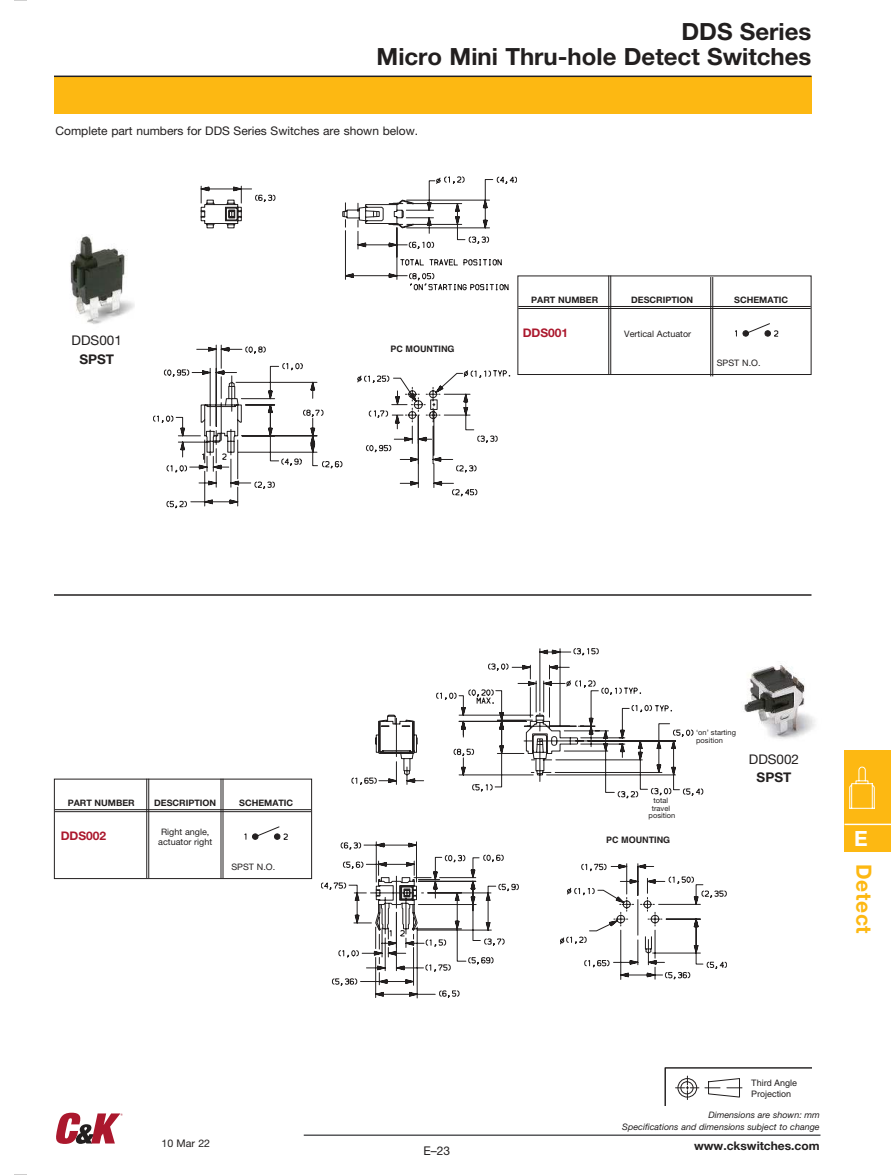
<style>
.page{position:relative;width:891px;height:1175px;background:#fff}
.page>*{position:absolute;margin:0;border:0;box-sizing:border-box;transform-origin:0 0}
.t1{font:700 23.7px/25.2px "Helvetica Neue LT Std";color:#221f1f;text-align:right}
.t2{font:700 21px "Helvetica Neue";letter-spacing:.03em;color:#fdb812}
.t3{font:700 21px "Helvetica Neue";color:#fff}
.t4{font:13.35px "Helvetica Neue LT Std";color:#221f1f}
.t5{font:700 13.35px "Helvetica Neue LT Std";color:#221f1f}
.t6{font:12px "Helvetica Neue LT Std";color:#221f1f}
.t7{font:11.85px "Helvetica Neue LT Std";color:#221f1f}
.t8{font:700 11.85px "Helvetica Neue LT Std";color:#221f1f}
.t9{font:700 11.85px "Helvetica Neue LT Std";color:#ab182d}
.t10{font:10.5px "Helvetica Neue LT Std";color:#221f1f}
.t11{font:italic 8.85px/11.9px "Helvetica Neue LT Std";color:#221f1f;text-align:right}
.t12{font:700 8.85px "Helvetica Neue LT Std";color:#221f1f}
.t13{font:8.85px/10.4px "Helvetica Neue LT Std";color:#221f1f;text-align:center}
.t14{font:700 8.85px "Helvetica";color:#221f1f}
.t15{font:8.85px/10.6px "Helvetica";color:#221f1f}
.t16{font:7.35px/7.4px "Helvetica Neue";color:#221f1f}
</style>
<div class="page">
<div style="left:845px;top:750px;width:46px;height:102px;background:#fdb812"></div>
<hr style="left:845px;top:823px;width:46px;height:2px;background:#fff">
<svg style="left:849px;top:766px;width:26px;height:43px"></svg>
<hr style="left:304px;top:1134px;width:517px;height:1px;background:#57585a">
<svg style="left:56px;top:1112px;width:67px;height:31px"></svg>
<svg style="left:14px;top:1174px;width:13px;height:1px"></svg>
<svg style="left:14px;top:0;width:13px;height:1px"></svg>
<img style="left:70px;top:236px;width:64px;height:88px">
<svg style="left:153px;top:176px;width:364px;height:332px"></svg>
<div style="left:353px;top:338px;width:159px;height:198px;background:#fff"></div>
<svg style="left:357px;top:370px;width:153px;height:126px"></svg>
<hr style="left:518px;top:306px;width:293px;height:1px;background:#221f1f">
<hr style="left:518px;top:308px;width:293px;height:1px;background:#221f1f">
<svg style="left:735px;top:323px;width:43px;height:13px"></svg>
<div style="left:518px;top:275px;width:294px;height:100px;border:1px solid #221f1f"></div>
<hr style="left:610px;top:275px;width:1px;height:100px;background:#221f1f">
<hr style="left:608px;top:275px;width:1px;height:100px;background:#221f1f">
<hr style="left:712px;top:277px;width:1px;height:99px;background:#221f1f">
<hr style="left:710px;top:277px;width:1px;height:99px;background:#221f1f">
<hr style="left:54px;top:594px;width:758px;height:1px;background:#221f1f">
<img style="left:744px;top:665px;width:71px;height:74px">
<svg style="left:321px;top:648px;width:383px;height:350px"></svg>
<svg style="left:560px;top:863px;width:167px;height:116px"></svg>
<hr style="left:55px;top:809px;width:256px;height:1px;background:#221f1f">
<hr style="left:55px;top:811px;width:256px;height:1px;background:#221f1f">
<svg style="left:244px;top:826px;width:44px;height:13px"></svg>
<div style="left:54px;top:778px;width:258px;height:101px;border:1px solid #221f1f"></div>
<hr style="left:148px;top:778px;width:1px;height:100px;background:#221f1f">
<hr style="left:146px;top:778px;width:1px;height:100px;background:#221f1f">
<hr style="left:223px;top:778px;width:1px;height:100px;background:#221f1f">
<hr style="left:220px;top:778px;width:1px;height:100px;background:#221f1f">
<div style="left:54px;top:76px;width:758px;height:37px;background:#fdb812"></div>
<hr style="left:54px;top:76px;width:758px;height:1px;background:#221f1f">
<svg style="left:664px;top:1067px;width:148px;height:38px"></svg>
<h1 class="t1" style="left:377px;top:21px;width:436px">DDS Series<br>Micro Mini Thru-hole Detect Switches</h1>
<h3 class="t7" style="left:56px;top:127px;width:364px">Complete part numbers for DDS Series Switches are shown below.</h3>
<h3 class="t4" style="left:72px;top:335px;width:52px">DDS001</h3>
<h3 class="t5" style="left:79px;top:354px;width:36px">SPST</h3>
<p class="t14" style="left:391px;top:343px;width:66px">PC MOUNTING</p>
<p class="t12" style="left:531px;top:296px;width:69px">PART NUMBER</p>
<p class="t12" style="left:631px;top:296px;width:63px">DESCRIPTION</p>
<p class="t12" style="left:734px;top:296px;width:56px">SCHEMATIC</p>
<h3 class="t9" style="left:523px;top:328px;width:47px">DDS001</h3>
<p class="t13" style="left:624px;top:329px;width:68px">Vertical Actuator</p>
<p class="t13" style="left:717px;top:358px;width:45px">SPST N.O.</p>
<p class="t12" style="left:68px;top:799px;width:69px">PART NUMBER</p>
<p class="t12" style="left:154px;top:799px;width:63px">DESCRIPTION</p>
<p class="t12" style="left:239px;top:799px;width:56px">SCHEMATIC</p>
<h3 class="t9" style="left:61px;top:831px;width:47px">DDS002</h3>
<p class="t13" style="left:158px;top:827px;width:56px">Right angle, actuator right</p>
<p class="t13" style="left:231px;top:863px;width:45px">SPST N.O.</p>
<p class="t10" style="left:162px;top:1139px;width:50px">10 Mar 22</p>
<h3 class="t6" style="left:424px;top:1146px;width:28px">E–23</h3>
<p class="t16" style="left:649px;top:797px;width:28px;text-align:center">total travel position</p>
<p class="t14" style="left:606px;top:834px;width:66px">PC MOUNTING</p>
<p class="t16" style="left:696px;top:729px;width:41px">‘on’ starting position</p>
<h3 class="t4" style="left:749px;top:754px;width:52px">DDS002</h3>
<h3 class="t5" style="left:757px;top:772px;width:36px">SPST</h3>
<h2 class="t3" style="left:854px;top:826px;width:15px">E</h2>
<h2 class="t2" style="left:876px;top:864px;width:71px;rotate:90deg">Detect</h2>
<p class="t15" style="left:751px;top:1078px;width:47px">Third Angle<br>Projection</p>
<p class="t11" style="left:622px;top:1109px;width:199px">Dimensions are shown: mm<br>Specifications and dimensions subject to change</p>
<h3 class="t8" style="left:694px;top:1141px;width:127px">www.ckswitches.com</h3>
</div>
